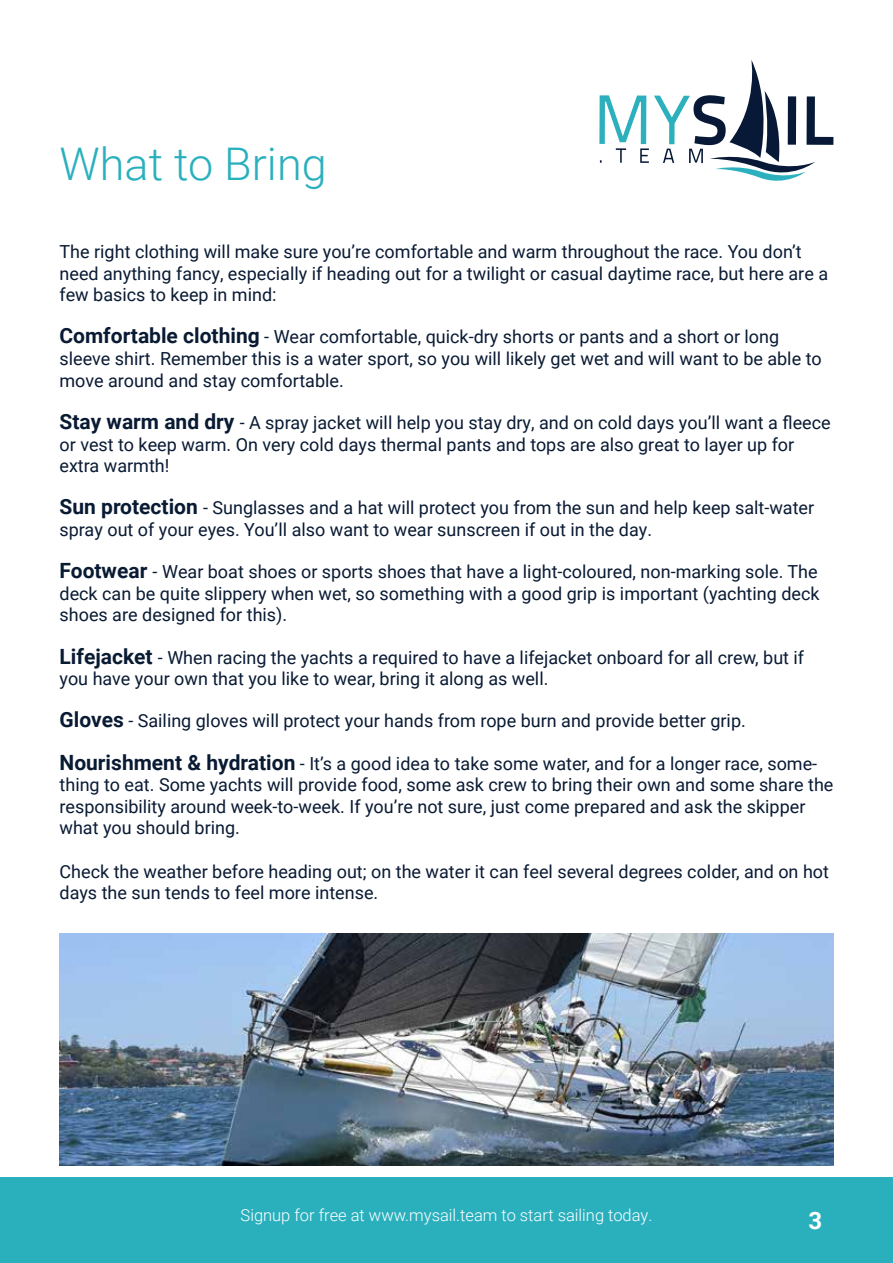
<style>
.page{position:relative;width:893px;height:1263px;background:#fff}
.page>*{position:absolute;margin:0;border:0;box-sizing:border-box;transform-origin:0 0}
.t1{font:300 45px "Roboto";color:#2ab0bd}
.t2{font:700 24px "Roboto";color:#fff}
.t3{font:18px/21.6px "Roboto";color:#091a33}
.t4{font:300 16.5px "Roboto";color:#fff}
.s1{font-weight:700;font-size:21px}
</style>
<div class="page">
<svg style="left:599px;top:60px;width:234px;height:121px"></svg>
<div style="left:0;top:1178px;width:893px;height:85px;background:#2ab0bd"></div>
<img style="left:60px;top:933px;width:773px;height:232px">
<h1 class="t1" style="left:60px;top:133px;width:269px">What to Bring</h1>
<p class="t3" style="left:60px;top:240px;width:770px">The right clothing will make sure you’re comfortable and warm throughout the race. You don’t need anything fancy, especially if heading out for a twilight or casual daytime race, but here are a few basics to keep in mind:</p>
<p class="t3" style="left:60px;top:326px;width:764px"><span class="s1">Comfortable clothing</span> - Wear comfortable, quick-dry shorts or pants and a short or long sleeve shirt. Remember this is a water sport, so you will likely get wet and will want to be able to move around and stay comfortable.</p>
<p class="t3" style="left:60px;top:411px;width:773px"><span class="s1">Stay warm and dry</span> - A spray jacket will help you stay dry, and on cold days you’ll want a fleece or vest to keep warm. On very cold days thermal pants and tops are also great to layer up for extra warmth!</p>
<p class="t3" style="left:60px;top:496px;width:756px"><span class="s1">Sun protection</span> - Sunglasses and a hat will protect you from the sun and help keep salt-water spray out of your eyes. You’ll also want to wear sunscreen if out in the day.</p>
<p class="t3" style="left:60px;top:560px;width:762px;text-align:justify"><span class="s1">Footwear</span> - Wear boat shoes or sports shoes that have a light-coloured, non-marking sole. The deck can be quite slippery when wet, so something with a good grip is important (yachting deck shoes are designed for this).</p>
<p class="t3" style="left:60px;top:646px;width:746px"><span class="s1">Lifejacket</span> - When racing the yachts a required to have a lifejacket onboard for all crew, but if you have your own that you like to wear, bring it along as well.</p>
<p class="t3" style="left:60px;top:709px;width:688px"><span class="s1">Gloves</span> - Sailing gloves will protect your hands from rope burn and provide better grip.</p>
<p class="t3" style="left:60px;top:752px;width:775px"><span class="s1">Nourishment &amp; hydration</span> - It’s a good idea to take some water, and for a longer race, some&shy;thing to eat. Some yachts will provide food, some ask crew to bring their own and some share the responsibility around week-to-week. If you’re not sure, just come prepared and ask the skipper what you should bring.</p>
<p class="t3" style="left:60px;top:860px;width:771px">Check the weather before heading out; on the water it can feel several degrees colder, and on hot days the sun tends to feel more intense.</p>
<p class="t4" style="left:241px;top:1203px;width:413px">Signup for free at www.mysail.team to start sailing today.</p>
<h2 class="t2" style="left:808px;top:1203px;width:15px">3</h2>
</div>
